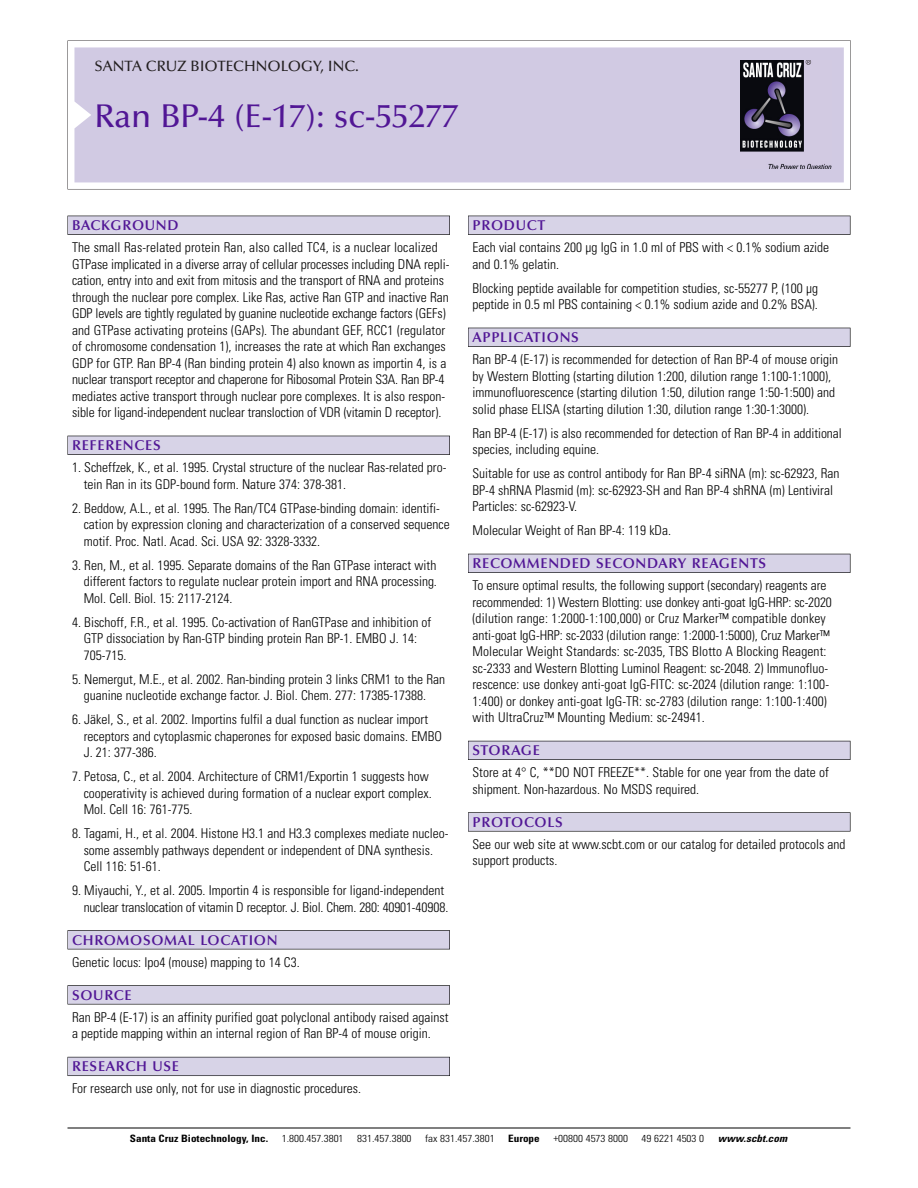
<style>
.page{position:relative;width:918px;height:1188px;background:#fff}
.page>*{position:absolute;margin:0;border:0;box-sizing:border-box;transform-origin:0 0}
.t1{font:500 33px "Optima";color:#511695}
.t2{font:500 15px "Optima";color:#231f20}
.t3{font:600 14.25px "Optima";letter-spacing:.05em;color:#511695}
.t4{font:300 condensed 13.5px/16.5px "Univers";color:#000}
.t5{font:300 condensed 10.2px "Univers";color:#000;scale:1.1 1}
.t6{font:700 condensed 10.2px "Univers";color:#000;scale:1.1 1}
.t7{font:italic 700 condensed 10.2px "Univers";letter-spacing:.005em;color:#000;scale:1.1 1}
</style>
<div class="page">
<svg style="left:68px;top:40px;width:783px;height:149px"></svg>
<div style="left:74px;top:47px;width:770px;height:135px;background:#d1cae3"></div>
<img style="left:741px;top:60px;width:90px;height:108px">
<div style="left:68px;top:216px;width:382px;height:19px;background:#525155"></div>
<div style="left:68px;top:216px;width:381px;height:18px;background:#d7d3e7"></div>
<div style="left:68px;top:436px;width:382px;height:19px;background:#515055"></div>
<div style="left:68px;top:436px;width:381px;height:18px;background:#d7d3e7"></div>
<div style="left:68px;top:930px;width:382px;height:19px;background:#545357"></div>
<div style="left:68px;top:931px;width:381px;height:18px;background:#d7d3e7"></div>
<div style="left:68px;top:985px;width:382px;height:19px;background:#575759"></div>
<div style="left:68px;top:986px;width:381px;height:18px;background:#d7d3e7"></div>
<div style="left:68px;top:1057px;width:382px;height:19px;background:#5b5a62"></div>
<div style="left:68px;top:1057px;width:381px;height:18px;background:#d7d3e7"></div>
<div style="left:468px;top:216px;width:382px;height:19px;background:#525155"></div>
<div style="left:468px;top:216px;width:382px;height:18px;background:#d7d3e7"></div>
<div style="left:468px;top:328px;width:382px;height:19px;background:#515055"></div>
<div style="left:468px;top:328px;width:382px;height:18px;background:#d7d3e7"></div>
<div style="left:468px;top:554px;width:382px;height:19px;background:#525158"></div>
<div style="left:468px;top:554px;width:382px;height:18px;background:#d7d3e7"></div>
<div style="left:468px;top:741px;width:382px;height:19px;background:#54535a"></div>
<div style="left:468px;top:741px;width:382px;height:18px;background:#d7d3e7"></div>
<svg style="left:468px;top:812px;width:382px;height:20px"></svg>
<div style="left:468px;top:813px;width:382px;height:18px;background:#d7d3e7"></div>
<hr style="left:68px;top:1128px;width:782px;height:1px;background:#000">
<p class="t2" style="left:94px;top:61px;width:266px">SANTA CRUZ BIOTECHNOLOGY, INC.</p>
<h1 class="t1" style="left:94px;top:103px;width:365px">Ran BP-4 (E-17): sc-55277</h1>
<p class="t3" style="left:72px;top:219px;width:108px">BACKGROUND</p>
<p class="t4" style="left:72px;top:240px;width:379px">The small Ras-related protein Ran, also called TC4, is a nuclear localized GTPase implicated in a diverse array of cellular processes including DNA repli&shy;cation, entry into and exit from mitosis and the transport of RNA and proteins through the nuclear pore complex. Like Ras, active Ran GTP and inactive Ran GDP levels are tightly regulated by guanine nucleotide exchange factors (GEFs) and GTPase activating proteins (GAPs). The abundant GEF, RCC1 (regulator of chromosome condensation 1), increases the rate at which Ran exchanges GDP for GTP. Ran BP-4 (Ran binding protein 4) also known as importin 4, is a nuclear transport receptor and chaperone for Ribosomal Protein S3A. Ran BP-4 mediates active transport through nuclear pore complexes. It is also respon&shy;sible for ligand-independent nuclear transloction of VDR (vitamin D receptor).</p>
<p class="t3" style="left:72px;top:440px;width:90px">REFERENCES</p>
<p class="t4" style="left:84px;top:460px;width:364px;text-indent:-12px">1. Scheffzek, K., et al. 1995. Crystal structure of the nuclear Ras-related pro&shy;tein Ran in its GDP-bound form. Nature 374: 378-381.</p>
<p class="t4" style="left:84px;top:501px;width:368px;text-indent:-12px">2. Beddow, A.L., et al. 1995. The Ran/TC4 GTPase-binding domain: identifi&shy;cation by expression cloning and characterization of a conserved sequence motif. Proc. Natl. Acad. Sci. USA 92: 3328-3332.</p>
<p class="t4" style="left:84px;top:558px;width:355px;text-align:justify;text-indent:-12px">3. Ren, M., et al. 1995. Separate domains of the Ran GTPase interact with different factors to regulate nuclear protein import and RNA processing.<br>Mol. Cell. Biol. 15: 2117-2124.</p>
<p class="t4" style="left:84px;top:615px;width:349px;text-indent:-12px">4. Bischoff, F.R., et al. 1995. Co-activation of RanGTPase and inhibition of<br>GTP dissociation by Ran-GTP binding protein Ran BP-1. EMBO J. 14:<br>705-715.</p>
<p class="t4" style="left:72px;top:672px;width:375px;text-align:center">5. Nemergut, M.E., et al. 2002. Ran-binding protein 3 links CRM1 to the Ran guanine nucleotide exchange factor. J. Biol. Chem. 277: 17385-17388.</p>
<p class="t4" style="left:84px;top:712px;width:360px;text-indent:-12px">6. Jäkel, S., et al. 2002. Importins fulfil a dual function as nuclear import receptors and cytoplasmic chaperones for exposed basic domains. EMBO<br>J. 21: 377-386.</p>
<p class="t4" style="left:84px;top:769px;width:350px;text-indent:-12px">7. Petosa, C., et al. 2004. Architecture of CRM1/Exportin 1 suggests how cooperativity is achieved during formation of a nuclear export complex.<br>Mol. Cell 16: 761-775.</p>
<p class="t4" style="left:84px;top:826px;width:366px;text-indent:-12px">8. Tagami, H., et al. 2004. Histone H3.1 and H3.3 complexes mediate nucleo&shy;some assembly pathways dependent or independent of DNA synthesis.<br>Cell 116: 51-61.</p>
<p class="t4" style="left:84px;top:883px;width:366px;text-indent:-12px">9. Miyauchi, Y., et al. 2005. Importin 4 is responsible for ligand-independent nuclear translocation of vitamin D receptor. J. Biol. Chem. 280: 40901-40908.</p>
<p class="t3" style="left:72px;top:934px;width:207px">CHROMOSOMAL LOCATION</p>
<p class="t4" style="left:72px;top:955px;width:229px">Genetic locus: Ipo4 (mouse) mapping to 14 C3.</p>
<p class="t3" style="left:72px;top:989px;width:61px">SOURCE</p>
<p class="t4" style="left:72px;top:1010px;width:378px">Ran BP-4 (E-17) is an affinity purified goat polyclonal antibody raised against a peptide mapping within an internal region of Ran BP-4 of mouse origin.</p>
<p class="t3" style="left:72px;top:1061px;width:109px">RESEARCH USE</p>
<p class="t4" style="left:72px;top:1081px;width:290px">For research use only, not for use in diagnostic procedures.</p>
<p class="t3" style="left:473px;top:219px;width:74px">PRODUCT</p>
<p class="t4" style="left:473px;top:240px;width:358px">Each vial contains 200 µg IgG in 1.0 ml of PBS with &lt; 0.1% sodium azide and 0.1% gelatin.</p>
<p class="t4" style="left:473px;top:281px;width:347px">Blocking peptide available for competition studies, sc-55277 P, (100 µg peptide in 0.5 ml PBS containing &lt; 0.1% sodium azide and 0.2% BSA).</p>
<p class="t3" style="left:473px;top:332px;width:108px">APPLICATIONS</p>
<p class="t4" style="left:473px;top:352px;width:367px">Ran BP-4 (E-17) is recommended for detection of Ran BP-4 of mouse origin by Western Blotting (starting dilution 1:200, dilution range 1:100-1:1000), immunofluorescence (starting dilution 1:50, dilution range 1:50-1:500) and solid phase ELISA (starting dilution 1:30, dilution range 1:30-1:3000).</p>
<p class="t4" style="left:473px;top:426px;width:371px">Ran BP-4 (E-17) is also recommended for detection of Ran BP-4 in additional species, including equine.</p>
<p class="t4" style="left:473px;top:466px;width:369px">Suitable for use as control antibody for Ran BP-4 siRNA (m): sc-62923, Ran<br>BP-4 shRNA Plasmid (m): sc-62923-SH and Ran BP-4 shRNA (m) Lentiviral<br>Particles: sc-62923-V.</p>
<p class="t4" style="left:473px;top:523px;width:200px">Molecular Weight of Ran BP-4: 119 kDa.</p>
<p class="t3" style="left:473px;top:558px;width:295px">RECOMMENDED SECONDARY REAGENTS</p>
<p class="t4" style="left:473px;top:578px;width:361px">To ensure optimal results, the following support (secondary) reagents are recommended: 1) Western Blotting: use donkey anti-goat IgG-HRP: sc-2020 (dilution range: 1:2000-1:100,000) or Cruz Marker™ compatible donkey anti-goat IgG-HRP: sc-2033 (dilution range: 1:2000-1:5000), Cruz Marker™ Molecular Weight Standards: sc-2035, TBS Blotto A Blocking Reagent: sc-2333 and Western Blotting Luminol Reagent: sc-2048. 2) Immunofluo&shy;rescence: use donkey anti-goat IgG-FITC: sc-2024 (dilution range: 1:100- 1:400) or donkey anti-goat IgG-TR: sc-2783 (dilution range: 1:100-1:400) with UltraCruz™ Mounting Medium: sc-24941.</p>
<p class="t3" style="left:473px;top:745px;width:69px">STORAGE</p>
<p class="t4" style="left:473px;top:765px;width:358px">Store at 4° C, **DO NOT FREEZE**. Stable for one year from the date of shipment. Non-hazardous. No MSDS required.</p>
<p class="t3" style="left:473px;top:816px;width:92px">PROTOCOLS</p>
<p class="t4" style="left:473px;top:837px;width:375px">See our web site at www.scbt.com or our catalog for detailed protocols and support products.</p>
<p class="t6" style="left:130px;top:1135px;width:127px">Santa Cruz Biotechnology, Inc.</p>
<p class="t5" style="left:282px;top:1135px;width:58px">1.800.457.3801</p>
<p class="t5" style="left:357px;top:1135px;width:51px">831.457.3800</p>
<p class="t5" style="left:425px;top:1135px;width:65px">fax 831.457.3801</p>
<p class="t6" style="left:508px;top:1135px;width:30px">Europe</p>
<p class="t5" style="left:553px;top:1135px;width:69px">+00800 4573 8000</p>
<p class="t5" style="left:642px;top:1135px;width:58px">49 6221 4503 0</p>
<p class="t7" style="left:718px;top:1135px;width:64px">www.scbt.com</p>
</div>
